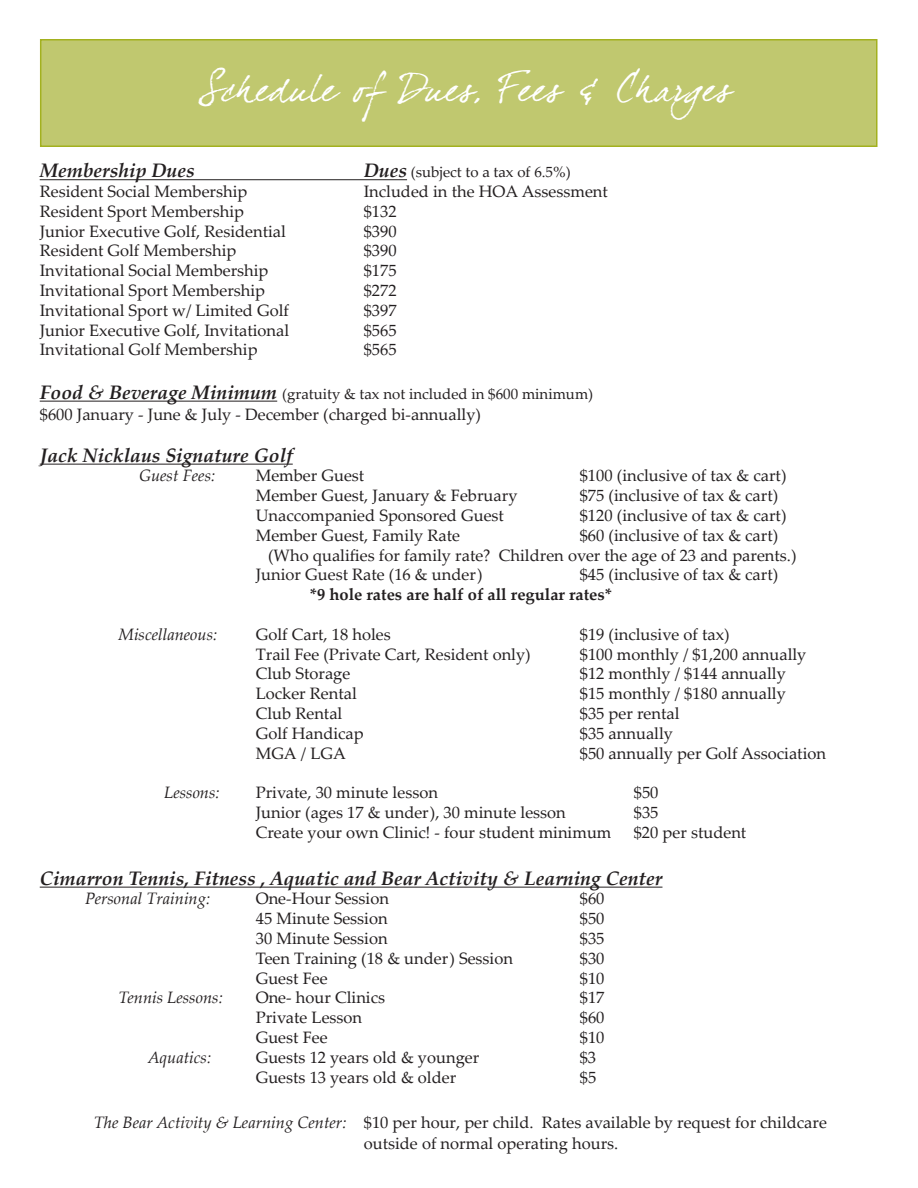
<style>
.page{position:relative;width:918px;height:1188px;background:#fff}
.page>*{position:absolute;margin:0;border:0;box-sizing:border-box;transform-origin:0 0}
.t1{font:36px "Dear Joefour";letter-spacing:.01em;color:#fff}
.t2{font:italic 700 19.5px "Palatino Linotype";color:#231f20}
.t3{font:16.5px/21.6px "Palatino Linotype";color:#231f20}
.t4{font:italic 16.5px "Palatino Linotype";color:#231f20}
.t5{font:700 16.5px "Palatino Linotype";color:#231f20}
.t6{font:15px "Palatino Linotype";color:#231f20}
.s1{font-weight:700;font-style:italic;font-size:19.5px}
.s2{font-style:italic}
</style>
<div class="page">
<hr style="left:40px;top:179px;width:367px;height:1px;background:#231f20">
<hr style="left:40px;top:401px;width:237px;height:1px;background:#231f20">
<hr style="left:40px;top:464px;width:253px;height:1px;background:#231f20">
<hr style="left:40px;top:887px;width:622px;height:1px;background:#231f20">
<div style="left:40px;top:39px;width:838px;height:108px;background:#c0c86f;border:2px solid #a3b11f"></div>
<p class="t1" style="left:198px;top:67px;width:534px">Sch edule of Dues, Fees &amp; Charges</p>
<p class="t2" style="left:40px;top:157px;width:157px">Membership Dues</p>
<p class="t6" style="left:364px;top:162px;width:209px"><span class="s1">Dues</span> (subject to a tax of 6.5%)</p>
<p class="t3" style="left:40px;top:180px;width:209px">Resident Social Membership</p>
<p class="t3" style="left:364px;top:180px;width:246px">Included in the HOA Assessment</p>
<p class="t3" style="left:40px;top:200px;width:206px">Resident Sport Membership</p>
<p class="t3" style="left:364px;top:200px;width:34px">$132</p>
<p class="t3" style="left:40px;top:220px;width:248px">Junior Executive Golf, Residential</p>
<p class="t3" style="left:364px;top:220px;width:34px">$390</p>
<p class="t3" style="left:40px;top:239px;width:198px">Resident Golf Membership</p>
<p class="t3" style="left:364px;top:239px;width:34px">$390</p>
<p class="t3" style="left:40px;top:259px;width:230px">Invitational Social Membership</p>
<p class="t3" style="left:364px;top:259px;width:34px">$175</p>
<p class="t3" style="left:40px;top:279px;width:227px">Invitational Sport Membership</p>
<p class="t3" style="left:364px;top:279px;width:34px">$272</p>
<p class="t3" style="left:40px;top:299px;width:251px">Invitational Sport w/ Limited Golf</p>
<p class="t3" style="left:364px;top:299px;width:34px">$397</p>
<p class="t3" style="left:40px;top:319px;width:251px">Junior Executive Golf, Invitational</p>
<p class="t3" style="left:364px;top:319px;width:34px">$565</p>
<p class="t3" style="left:40px;top:338px;width:219px">Invitational Golf Membership</p>
<p class="t3" style="left:364px;top:338px;width:34px">$565</p>
<p class="t6" style="left:40px;top:383px;width:555px"><span class="s1">Food &amp; Beverage Minimum</span> (gratuity &amp; tax not included in $600 minimum)</p>
<p class="t3" style="left:40px;top:403px;width:443px">$600 January - June &amp; July - December (charged bi-annually)</p>
<p class="t2" style="left:40px;top:441px;width:254px">Jack Nicklaus Signature Golf</p>
<p class="t4" style="left:139px;top:464px;width:78px">Guest Fees:</p>
<p class="t3" style="left:256px;top:464px;width:110px">Member Guest</p>
<p class="t3" style="left:580px;top:464px;width:208px">$100 (inclusive of tax &amp; cart)</p>
<p class="t3" style="left:256px;top:484px;width:263px">Member Guest, January &amp; February</p>
<p class="t3" style="left:580px;top:484px;width:200px">$75 (inclusive of tax &amp; cart)</p>
<p class="t3" style="left:256px;top:504px;width:250px">Unaccompanied Sponsored Guest</p>
<p class="t3" style="left:580px;top:504px;width:208px">$120 (inclusive of tax &amp; cart)</p>
<p class="t3" style="left:256px;top:524px;width:206px">Member Guest, Family Rate</p>
<p class="t3" style="left:580px;top:524px;width:200px">$60 (inclusive of tax &amp; cart)</p>
<p class="t3" style="left:268px;top:544px;width:530px">(Who qualifies for family rate? Children over the age of 23 and parents.)</p>
<p class="t3" style="left:256px;top:563px;width:228px">Junior Guest Rate (16 &amp; under)</p>
<p class="t3" style="left:580px;top:563px;width:200px">$45 (inclusive of tax &amp; cart)</p>
<p class="t5" style="left:310px;top:583px;width:304px">*9 hole rates are half of all regular rates*</p>
<p class="t4" style="left:118px;top:623px;width:100px">Miscellaneous:</p>
<p class="t3" style="left:256px;top:623px;width:137px">Golf Cart, 18 holes</p>
<p class="t3" style="left:580px;top:623px;width:151px">$19 (inclusive of tax)</p>
<p class="t3" style="left:256px;top:643px;width:277px">Trail Fee (Private Cart, Resident only)</p>
<p class="t3" style="left:580px;top:643px;width:228px">$100 monthly / $1,200 annually</p>
<p class="t3" style="left:256px;top:662px;width:96px">Club Storage</p>
<p class="t3" style="left:580px;top:662px;width:208px">$12 monthly / $144 annually</p>
<p class="t3" style="left:256px;top:682px;width:103px">Locker Rental</p>
<p class="t3" style="left:580px;top:682px;width:208px">$15 monthly / $180 annually</p>
<p class="t3" style="left:256px;top:702px;width:88px">Club Rental</p>
<p class="t3" style="left:580px;top:702px;width:101px">$35 per rental</p>
<p class="t3" style="left:256px;top:722px;width:109px">Golf Handicap</p>
<p class="t3" style="left:580px;top:722px;width:95px">$35 annually</p>
<p class="t3" style="left:256px;top:742px;width:92px">MGA / LGA</p>
<p class="t3" style="left:580px;top:742px;width:248px">$50 annually per Golf Association</p>
<p class="t4" style="left:164px;top:781px;width:57px">Lessons:</p>
<p class="t3" style="left:256px;top:781px;width:184px">Private, 30 minute lesson</p>
<p class="t3" style="left:634px;top:781px;width:26px">$50</p>
<p class="t3" style="left:256px;top:801px;width:312px">Junior (ages 17 &amp; under), 30 minute lesson</p>
<p class="t3" style="left:634px;top:801px;width:26px">$35</p>
<p class="t3" style="left:256px;top:821px;width:357px">Create your own Clinic! - four student minimum</p>
<p class="t3" style="left:634px;top:821px;width:114px">$20 per student</p>
<p class="t2" style="left:40px;top:864px;width:624px">Cimarron Tennis, Fitness , Aquatic and Bear Activity &amp; Learning Center</p>
<p class="t4" style="left:85px;top:887px;width:127px">Personal Training:</p>
<p class="t3" style="left:256px;top:887px;width:135px">One-Hour Session</p>
<p class="t3" style="left:580px;top:887px;width:26px">$60</p>
<p class="t3" style="left:256px;top:907px;width:133px">45 Minute Session</p>
<p class="t3" style="left:580px;top:907px;width:26px">$50</p>
<p class="t3" style="left:256px;top:927px;width:133px">30 Minute Session</p>
<p class="t3" style="left:580px;top:927px;width:26px">$35</p>
<p class="t3" style="left:256px;top:947px;width:259px">Teen Training (18 &amp; under) Session</p>
<p class="t3" style="left:580px;top:947px;width:26px">$30</p>
<p class="t3" style="left:256px;top:967px;width:73px">Guest Fee</p>
<p class="t3" style="left:580px;top:967px;width:26px">$10</p>
<p class="t4" style="left:119px;top:986px;width:106px">Tennis Lessons:</p>
<p class="t3" style="left:256px;top:986px;width:131px">One- hour Clinics</p>
<p class="t3" style="left:580px;top:986px;width:26px">$17</p>
<p class="t3" style="left:256px;top:1006px;width:108px">Private Lesson</p>
<p class="t3" style="left:580px;top:1006px;width:26px">$60</p>
<p class="t3" style="left:256px;top:1026px;width:73px">Guest Fee</p>
<p class="t3" style="left:580px;top:1026px;width:26px">$10</p>
<p class="t4" style="left:148px;top:1046px;width:65px">Aquatics:</p>
<p class="t3" style="left:256px;top:1046px;width:225px">Guests 12 years old &amp; younger</p>
<p class="t3" style="left:580px;top:1046px;width:18px">$3</p>
<p class="t3" style="left:256px;top:1066px;width:202px">Guests 13 years old &amp; older</p>
<p class="t3" style="left:580px;top:1066px;width:18px">$5</p>
<p class="t3" style="left:364px;top:1111px;width:465px;text-indent:-270px"><span class="s2">The Bear Activity &amp; Learning Center:</span> $10 per hour, per child. Rates available by request for childcare outside of normal operating hours.</p>
</div>
